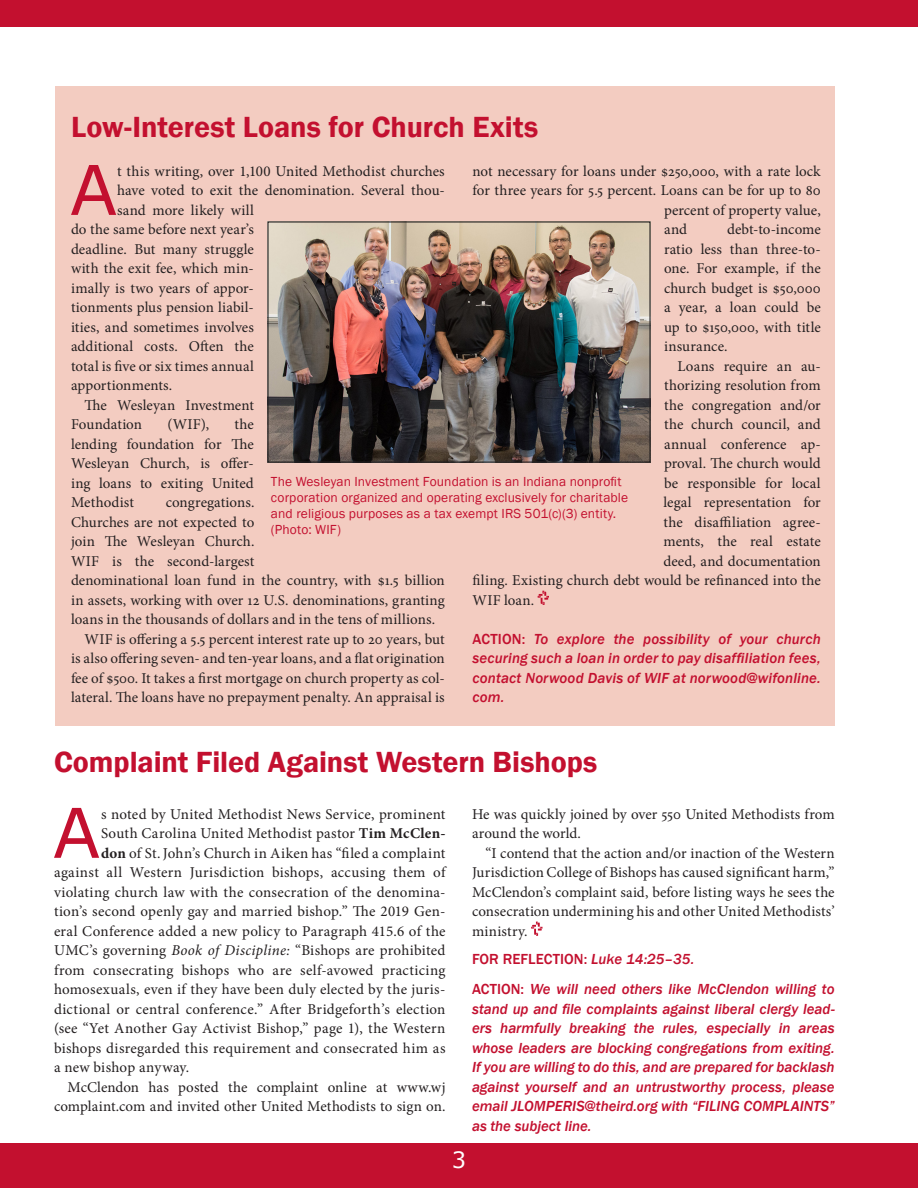
<style>
.page{position:relative;width:918px;height:1188px;background:#fff}
.page>*{position:absolute;margin:0;border:0;box-sizing:border-box;transform-origin:0 0}
.First_paragraph_Body{font:68.7px "Verdana";color:#c3102f}
.Heading{font:600 30px "Franklin Gothic";color:#c3102f}
.t1{font:22.5px "Verdana";color:#fff}
.Body_Text{font:15px/19.5px "Minion Pro";letter-spacing:.005em;color:#231f20;text-align:justify}
.First_paragraph_Body-2{font:15px "Minion Pro";letter-spacing:.015em;color:#231f20}
.Action_paragraph{font:italic 500 15px/19.5px "Franklin Gothic";letter-spacing:.005em;color:#c3102f;text-align:justify}
.Action_paragraph-2{font:500 15px "Franklin Gothic";letter-spacing:.005em;color:#c3102f}
.t2{font:13.5px/16.2px "Franklin Gothic";letter-spacing:.01em;color:#c3102f}
.s1{font-style:normal}
.s2{font-style:italic}
.s3{font-weight:700}
</style>
<div class="page">
<div style="left:0;top:0;width:918px;height:27px;background:#c3102f"></div>
<div style="left:0;top:1143px;width:918px;height:45px;background:#c3102f"></div>
<div style="left:55px;top:86px;width:780px;height:640px;background:#f3ccc1"></div>
<svg style="left:538px;top:591px;width:11px;height:14px"></svg>
<img style="left:269px;top:223px;width:380px;height:238px">
<div style="left:267px;top:221px;width:384px;height:242px;border:1px solid #231f20"></div>
<svg style="left:531px;top:922px;width:12px;height:14px"></svg>
<p class="Heading" style="left:71px;top:108px;width:468px">Low-Interest Loans for Church Exits</p>
<p class="First_paragraph_Body" style="left:70px;top:143px;width:48px">A</p>
<p class="First_paragraph_Body-2" style="left:117px;top:161px;width:329px">t this writing, over 1,100 United Methodist churches</p>
<p class="Body_Text" style="left:472px;top:161px;width:350px">not necessary for loans under $250,000, with a rate lock</p>
<p class="Body_Text" style="left:472px;top:181px;width:350px">for three years for 5.5 percent. Loans can be for up to 80</p>
<p class="Body_Text" style="left:664px;top:200px;width:158px">percent of property value,</p>
<p class="Body_Text" style="left:664px;top:220px;width:25px">and</p>
<p class="First_paragraph_Body-2" style="left:117px;top:181px;width:329px">have voted to exit the denomination. Several thou-</p>
<p class="First_paragraph_Body-2" style="left:117px;top:200px;width:138px">sand more likely will</p>
<p class="First_paragraph_Body-2" style="left:71px;top:220px;width:184px">do the same before next year’s</p>
<p class="First_paragraph_Body-2" style="left:71px;top:239px;width:184px">deadline. But many struggle</p>
<p class="First_paragraph_Body-2" style="left:71px;top:259px;width:184px">with the exit fee, which min-</p>
<p class="First_paragraph_Body-2" style="left:71px;top:278px;width:184px">imally is two years of appor-</p>
<p class="First_paragraph_Body-2" style="left:71px;top:298px;width:184px">tionments plus pension liabil-</p>
<p class="First_paragraph_Body-2" style="left:71px;top:317px;width:184px">ities, and sometimes involves</p>
<p class="First_paragraph_Body-2" style="left:71px;top:337px;width:184px">additional costs. Often the</p>
<p class="First_paragraph_Body-2" style="left:71px;top:356px;width:184px">total is five or six times annual</p>
<p class="First_paragraph_Body-2" style="left:71px;top:376px;width:103px">apportionments.</p>
<p class="Body_Text" style="left:71px;top:395px;width:184px;text-indent:14px">The Wesleyan Investment<br>Foundation</p>
<p class="Body_Text" style="left:664px;top:220px;width:158px;text-indent:63px">debt-to-income ratio less than three-to&shy;one. For example, if the church budget is $50,000 a year, a loan could be up to $150,000, with title insurance.</p>
<p class="Body_Text" style="left:678px;top:356px;width:145px">Loans require an au-</p>
<p class="Body_Text" style="left:664px;top:376px;width:158px">thorizing resolution from</p>
<p class="Body_Text" style="left:664px;top:395px;width:158px">the congregation and/or</p>
<p class="Body_Text" style="left:664px;top:415px;width:158px">the church council, and</p>
<p class="Body_Text" style="left:664px;top:434px;width:158px">annual conference ap-</p>
<p class="Body_Text" style="left:664px;top:454px;width:158px">proval. The church would</p>
<p class="Body_Text" style="left:664px;top:473px;width:158px">be responsible for local</p>
<p class="Body_Text" style="left:664px;top:493px;width:159px">legal representation for</p>
<p class="Body_Text" style="left:664px;top:512px;width:159px">the disaffiliation agree-</p>
<p class="Body_Text" style="left:664px;top:532px;width:159px">ments, the real estate</p>
<p class="Body_Text" style="left:664px;top:551px;width:159px">deed, and documentation</p>
<p class="Body_Text" style="left:472px;top:571px;width:350px">filing. Existing church debt would be refinanced into the</p>
<p class="Body_Text" style="left:472px;top:590px;width:63px">WIF loan.</p>
<p class="Action_paragraph" style="left:472px;top:629px;width:350px"><span class="s1">ACTION:</span> To explore the possibility of your church securing such a loan in order to pay disaffiliation fees, contact Norwood Davis of WIF at norwood@wifonline. com.</p>
<p class="Body_Text" style="left:71px;top:415px;width:184px;text-indent:164px">the lending foundation for The Wesleyan Church, is offer&shy;ing loans to exiting United Methodist</p>
<p class="Body_Text" style="left:167px;top:415px;width:43px">(WIF),</p>
<p class="t2" style="left:271px;top:473px;width:359px">The Wesleyan Investment Foundation is an Indiana nonprofit corporation organized and operating exclusively for charitable and religious purposes as a tax exempt IRS 501(c)(3) entity. (Photo: WIF)</p>
<p class="Body_Text" style="left:71px;top:493px;width:375px;text-align:left;text-indent:95px">congregations.<br>Churches are not expected to<br>join The Wesleyan Church.<br>WIF is the second-largest<br>denominational loan fund in the country, with $1.5 billion in assets, working with over 12 U.S. denominations, granting loans in the thousands of dollars and in the tens of millions.</p>
<p class="Body_Text" style="left:71px;top:629px;width:375px;text-indent:14px">WIF is offering a 5.5 percent interest rate up to 20 years, but is also offering seven- and ten-year loans, and a flat origination fee of $500. It takes a first mortgage on church property as col&shy;lateral. The loans have no prepayment penalty. An appraisal is</p>
<p class="Heading" style="left:54px;top:744px;width:545px">Complaint Filed Against Western Bishops</p>
<p class="Body_Text" style="left:472px;top:804px;width:364px">He was quickly joined by over 550 United Methodists from around the world.</p>
<p class="Body_Text" style="left:472px;top:843px;width:364px;text-indent:14px">“I contend that the action and/or inaction of the Western Jurisdiction College of Bishops has caused significant harm,” McClendon’s complaint said, before listing ways he sees the consecration undermining his and other United Methodists’ ministry.</p>
<p class="Action_paragraph-2" style="left:472px;top:950px;width:224px">FOR REFLECTION: <span class="s2">Luke 14:25–35.</span></p>
<p class="Action_paragraph" style="left:472px;top:980px;width:364px"><span class="s1">ACTION:</span> We will need others like McClendon willing to stand up and file complaints against liberal clergy lead&shy;ers harmfully breaking the rules, especially in areas whose leaders are blocking congregations from exiting.<br>If you are willing to do this, and are prepared for backlash against yourself and an untrustworthy process, please email JLOMPERIS@theird.org with “FILING COMPLAINTS” as the subject line.</p>
<p class="First_paragraph_Body" style="left:53px;top:786px;width:48px">A</p>
<p class="First_paragraph_Body-2" style="left:101px;top:804px;width:346px">s noted by United Methodist News Service, prominent</p>
<p class="First_paragraph_Body-2" style="left:101px;top:823px;width:346px">South Carolina United Methodist pastor <span class="s3">Tim McClen-</span></p>
<p class="First_paragraph_Body-2" style="left:101px;top:843px;width:346px"><span class="s3">don</span> of St.John’s Church in Aiken has “filed a complaint</p>
<p class="First_paragraph_Body-2" style="left:54px;top:862px;width:393px">against all Western Jurisdiction bishops, accusing them of</p>
<p class="First_paragraph_Body-2" style="left:54px;top:882px;width:393px">violating church law with the consecration of the denomina-</p>
<p class="First_paragraph_Body-2" style="left:54px;top:901px;width:393px">tion’s second openly gay and married bishop.” The 2019 Gen-</p>
<p class="First_paragraph_Body-2" style="left:54px;top:921px;width:393px">eral Conference added a new policy to Paragraph 415.6 of the</p>
<p class="First_paragraph_Body-2" style="left:54px;top:940px;width:393px">UMC’s governing <span class="s2">Book of Discipline:</span> “Bishops are prohibited</p>
<p class="First_paragraph_Body-2" style="left:54px;top:960px;width:393px">from consecrating bishops who are self-avowed practicing</p>
<p class="First_paragraph_Body-2" style="left:54px;top:979px;width:393px">homosexuals, even if they have been duly elected by the juris-</p>
<p class="First_paragraph_Body-2" style="left:54px;top:999px;width:393px">dictional or central conference.” After Bridgeforth’s election</p>
<p class="First_paragraph_Body-2" style="left:54px;top:1018px;width:393px">(see “Yet Another Gay Activist Bishop,” page 1), the Western</p>
<p class="First_paragraph_Body-2" style="left:54px;top:1038px;width:393px">bishops disregarded this requirement and consecrated him as</p>
<p class="First_paragraph_Body-2" style="left:54px;top:1057px;width:137px">a new bishop anyway.</p>
<p class="Body_Text" style="left:68px;top:1077px;width:380px">McClendon has posted the complaint online at www.wj</p>
<p class="Body_Text" style="left:54px;top:1097px;width:393px">complaint.com and invited other United Methodists to sign on.</p>
<p class="t1" style="left:452px;top:1144px;width:16px">3</p>
</div>
